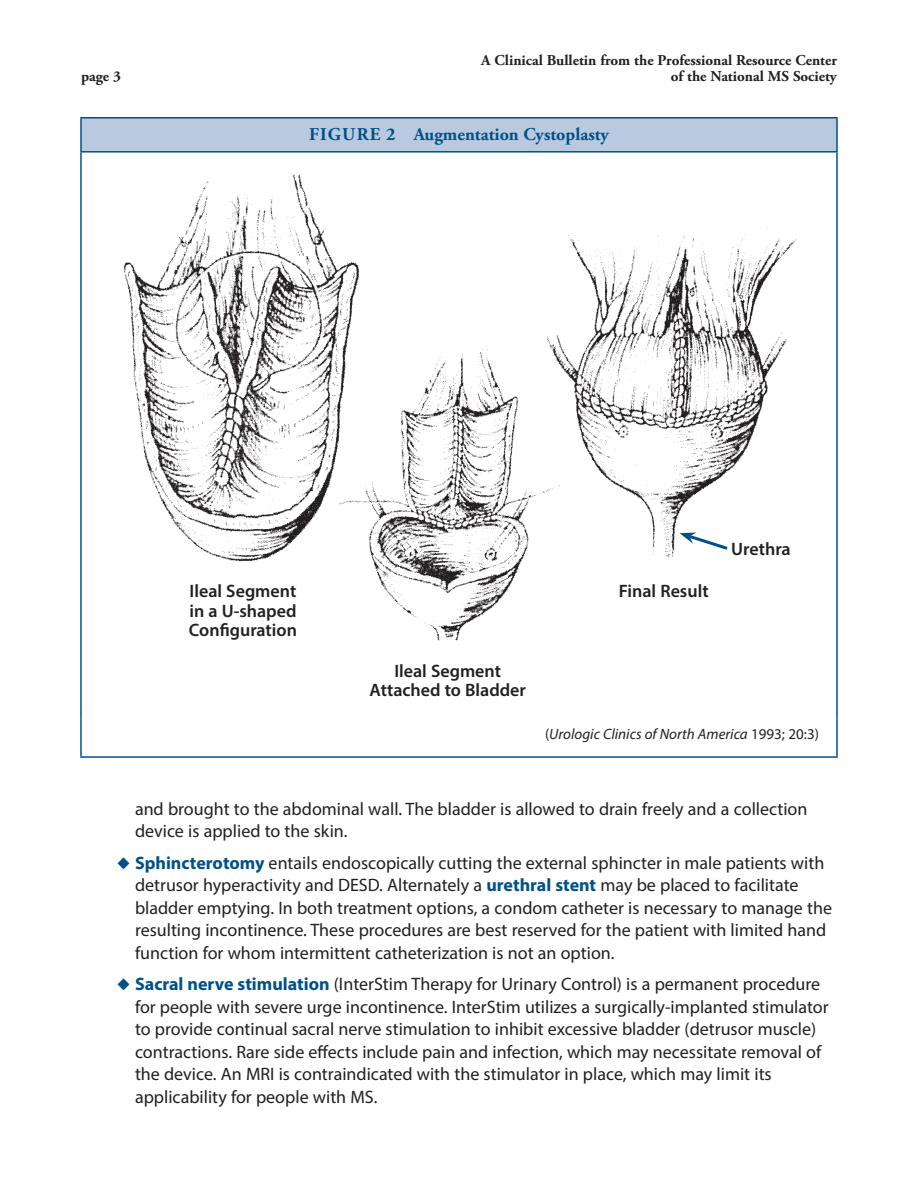
<style>
.page{position:relative;width:918px;height:1188px;background:#fff}
.page>*{position:absolute;margin:0;border:0;box-sizing:border-box;transform-origin:0 0}
.bl{font:18px/22.5px "Myriad Pro";color:#231f20}
.ref{font:600 18px/19.5px "Myriad Pro";color:#231f20;text-align:justify}
.tt{font:700 18px "Adobe Garamond Pro";color:#005187}
.rh2{font:700 15px/16.5px "Adobe Garamond Pro";color:#231f20;text-align:right}
.tb{font:italic 15px "Myriad Pro";color:#231f20}
.s1{font-style:normal}
.s2{color:#005187}
.s3{font-weight:700;color:#005187}
</style>
<div class="page">
<div style="left:81px;top:118px;width:756px;height:34px;background:#b9c9df"></div>
<hr style="left:80px;top:117px;width:758px;height:1px;background:#005187">
<hr style="left:80px;top:118px;width:2px;height:33px;background:#005187">
<hr style="left:836px;top:118px;width:2px;height:33px;background:#005187">
<hr style="left:80px;top:719px;width:2px;height:37px;background:#005187">
<hr style="left:836px;top:719px;width:2px;height:37px;background:#005187">
<hr style="left:80px;top:756px;width:758px;height:2px;background:#005187">
<hr style="left:80px;top:151px;width:758px;height:2px;background:#005187">
<hr style="left:80px;top:153px;width:2px;height:566px;background:#005187">
<hr style="left:836px;top:153px;width:2px;height:566px;background:#005187">
<img style="left:123px;top:172px;width:674px;height:469px">
<svg style="left:680px;top:532px;width:51px;height:20px"></svg>
<p class="rh2" style="left:81px;top:69px;width:42px">page 3</p>
<p class="rh2" style="left:481px;top:52px;width:357px">A Clinical Bulletin from the Professional Resource Center of the National MS Society</p>
<p class="tt" style="left:309px;top:124px;width:301px">FIGURE 2 Augmentation Cystoplasty</p>
<p class="ref" style="left:189px;top:581px;width:110px">Ileal Segment in a U-shaped Configuration</p>
<p class="ref" style="left:619px;top:581px;width:91px">Final Result</p>
<p class="ref" style="left:731px;top:539px;width:61px">Urethra</p>
<p class="ref" style="left:370px;top:660px;width:158px;text-align:center">Ileal Segment<br>Attached to Bladder</p>
<p class="tb" style="left:545px;top:725px;width:275px"><span class="s1">(</span>Urologic Clinics of North America <span class="s1">1993; 20:3)</span></p>
<p class="bl" style="left:135px;top:797px;width:674px">and brought to the abdominal wall. The bladder is allowed to drain freely and a collection device is applied to the skin.</p>
<p class="bl" style="left:135px;top:851px;width:699px;text-indent:-18px"><span class="s2">◆</span> <span class="s3">Sphincterotomy</span> entails endoscopically cutting the external sphincter in male patients with detrusor hyperactivity and DESD. Alternately a <span class="s3">urethral stent</span> may be placed to facilitate bladder emptying. In both treatment options, a condom catheter is necessary to manage the resulting incontinence. These procedures are best reserved for the patient with limited hand function for whom intermittent catheterization is not an option.</p>
<p class="bl" style="left:135px;top:972px;width:695px;text-indent:-18px"><span class="s2">◆</span> <span class="s3">Sacral nerve stimulation</span> (InterStim Therapy for Urinary Control) is a permanent procedure for people with severe urge incontinence. InterStim utilizes a surgically-implanted stimulator to provide continual sacral nerve stimulation to inhibit excessive bladder (detrusor muscle) contractions. Rare side effects include pain and infection, which may necessitate removal of the device. An MRI is contraindicated with the stimulator in place, which may limit its applicability for people with MS.</p>
</div>
